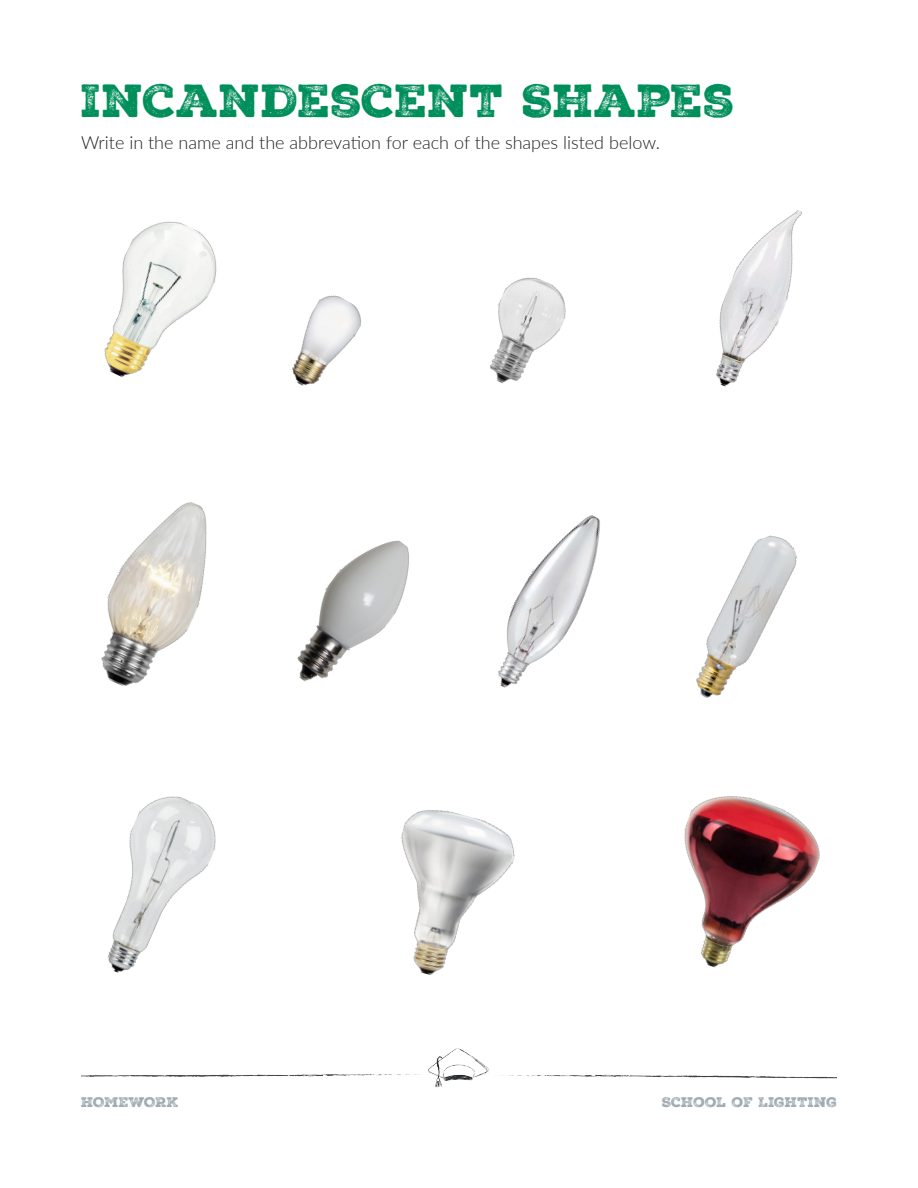
<style>
.page{position:relative;width:918px;height:1188px;background:#fff}
.page>*{position:absolute;margin:0;border:0;box-sizing:border-box;transform-origin:0 0}
.t1{font:45px "Nexa Rust Slab Black 3";color:#008f5b}
.t2{font:300 18px "Lato";color:#231f20}
.t3{font:13.5px "Nexa Rust Slab Black 3";letter-spacing:-.015em;color:#9faab2}
</style>
<div class="page">
<img style="left:81px;top:1048px;width:756px;height:39px">
<img style="left:104px;top:221px;width:113px;height:157px">
<img style="left:401px;top:810px;width:114px;height:165px">
<img style="left:107px;top:796px;width:109px;height:177px">
<img style="left:696px;top:535px;width:101px;height:163px">
<img style="left:498px;top:515px;width:103px;height:173px">
<img style="left:716px;top:210px;width:86px;height:177px">
<img style="left:490px;top:277px;width:76px;height:107px">
<img style="left:297px;top:540px;width:113px;height:142px">
<img style="left:101px;top:502px;width:106px;height:184px">
<img style="left:292px;top:295px;width:69px;height:91px">
<img style="left:684px;top:796px;width:136px;height:172px">
<h1 class="t1" style="left:81px;top:70px;width:655px">INCANDESCENT SHAPES</h1>
<p class="t2" style="left:81px;top:130px;width:580px">Write in the name and the abbrevation for each of the shapes listed below.</p>
<p class="t3" style="left:81px;top:1093px;width:99px">HOMEWORK</p>
<p class="t3" style="left:662px;top:1093px;width:176px">SCHOOL OF LIGHTING</p>
</div>
